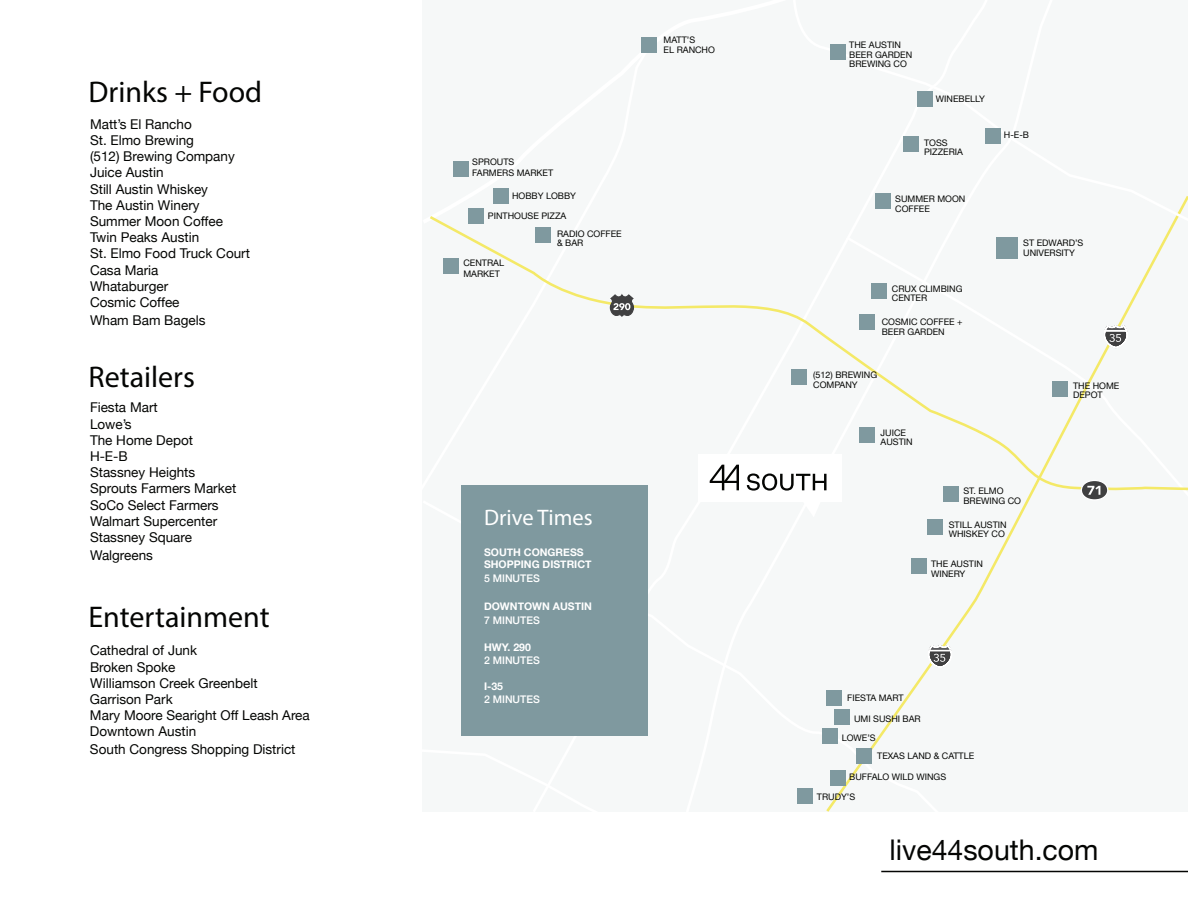
<style>
.page{position:relative;width:1188px;height:918px;background:#fff}
.page>*{position:absolute;margin:0;border:0;box-sizing:border-box;transform-origin:0 0}
.t1{font:30px "Myriad Pro";color:#040503}
.t2{font:28.5px "Helvetica Neue";color:#040503}
.t3{font:22.5px "Myriad Pro";color:#fff}
.t4{font:13.5px/16.2px "Helvetica Neue";color:#040503}
.t5{font:700 10.5px/12px "Helvetica Neue";color:#fff}
.t6{font:500 10.5px "Helvetica Neue";color:#fff}
.t7{font:9px/9.4px "Helvetica Neue";color:#040503}
</style>
<div class="page">
<hr style="left:881px;top:871px;width:307px;height:1px;background:#040503">
<div style="left:825px;top:493px;width:208px;height:319px;background:#f6f8f8"></div>
<div style="left:430px;top:214px;width:758px;height:279px;background:#f6f8f8"></div>
<svg style="left:1103px;top:323px;width:26px;height:26px"></svg>
<svg style="left:927px;top:643px;width:26px;height:26px"></svg>
<svg style="left:610px;top:294px;width:24px;height:23px"></svg>
<svg style="left:1081px;top:480px;width:27px;height:20px"></svg>
<div style="left:1081px;top:480px;width:27px;height:21px;border:1px solid #fff;border-radius:50%"></div>
<svg style="left:1087px;top:486px;width:13px;height:9px"></svg>
<div style="left:698px;top:455px;width:144px;height:47px;background:#fff"></div>
<svg style="left:747px;top:473px;width:80px;height:18px"></svg>
<svg style="left:710px;top:465px;width:29px;height:25px"></svg>
<div style="left:453px;top:162px;width:16px;height:15px;background:#7f999f"></div>
<div style="left:493px;top:189px;width:16px;height:15px;background:#7f999f"></div>
<div style="left:469px;top:208px;width:15px;height:16px;background:#7f999f"></div>
<div style="left:443px;top:258px;width:15px;height:16px;background:#7f999f"></div>
<div style="left:535px;top:228px;width:15px;height:15px;background:#7f999f"></div>
<div style="left:791px;top:370px;width:15px;height:15px;background:#7f999f"></div>
<div style="left:875px;top:193px;width:16px;height:15px;background:#7f999f"></div>
<div style="left:903px;top:136px;width:16px;height:16px;background:#7f999f"></div>
<div style="left:917px;top:91px;width:16px;height:15px;background:#7f999f"></div>
<div style="left:871px;top:284px;width:16px;height:15px;background:#7f999f"></div>
<div style="left:860px;top:314px;width:15px;height:16px;background:#7f999f"></div>
<div style="left:996px;top:237px;width:21px;height:21px;background:#7f999f"></div>
<div style="left:1052px;top:381px;width:15px;height:15px;background:#7f999f"></div>
<div style="left:860px;top:428px;width:15px;height:15px;background:#7f999f"></div>
<div style="left:943px;top:486px;width:16px;height:15px;background:#7f999f"></div>
<div style="left:928px;top:519px;width:15px;height:15px;background:#7f999f"></div>
<div style="left:911px;top:558px;width:15px;height:16px;background:#7f999f"></div>
<div style="left:826px;top:690px;width:16px;height:16px;background:#7f999f"></div>
<div style="left:834px;top:710px;width:15px;height:15px;background:#7f999f"></div>
<div style="left:823px;top:729px;width:15px;height:15px;background:#7f999f"></div>
<div style="left:856px;top:748px;width:16px;height:16px;background:#7f999f"></div>
<div style="left:830px;top:770px;width:16px;height:15px;background:#7f999f"></div>
<div style="left:797px;top:788px;width:16px;height:15px;background:#7f999f"></div>
<div style="left:461px;top:485px;width:187px;height:251px;background:#7f999f"></div>
<div style="left:642px;top:37px;width:15px;height:15px;background:#7f999f"></div>
<div style="left:830px;top:45px;width:16px;height:15px;background:#7f999f"></div>
<div style="left:985px;top:129px;width:15px;height:15px;background:#7f999f"></div>
<h1 class="t1" style="left:88px;top:74px;width:175px">Drinks + Food</h1>
<p class="t4" style="left:90px;top:117px;width:162px">Matt’s El Rancho<br>St. Elmo Brewing<br>(512) Brewing Company<br>Juice Austin<br>Still Austin Whiskey<br>The Austin Winery<br>Summer Moon Coffee<br>Twin Peaks Austin<br>St. Elmo Food Truck Court<br>Casa Maria<br>Whataburger<br>Cosmic Coffee</p>
<p class="t4" style="left:90px;top:313px;width:117px">Wham Bam Bagels</p>
<h1 class="t1" style="left:88px;top:359px;width:108px">Retailers</h1>
<p class="t4" style="left:90px;top:400px;width:148px">Fiesta Mart<br>Lowe’s<br>The Home Depot<br>H-E-B<br>Stassney Heights<br>Sprouts Farmers Market<br>SoCo Select Farmers<br>Walmart Supercenter<br>Stassney Square</p>
<p class="t4" style="left:90px;top:548px;width:65px">Walgreens</p>
<h1 class="t1" style="left:88px;top:599px;width:183px">Entertainment</h1>
<p class="t4" style="left:90px;top:643px;width:221px">Cathedral of Junk<br>Broken Spoke<br>Williamson Creek Greenbelt<br>Garrison Park<br>Mary Moore Searight Off Leash Area<br>Downtown Austin</p>
<p class="t4" style="left:90px;top:742px;width:207px">South Congress Shopping District</p>
<p class="t7" style="left:472px;top:157px;width:83px;line-height:10.5px">SPROUTS<br>FARMERS MARKET</p>
<p class="t7" style="left:488px;top:187px;width:90px;line-height:19.5px;text-indent:24px">HOBBY LOBBY<br>PINTHOUSE PIZZA</p>
<p class="t7" style="left:463px;top:258px;width:42px;line-height:10.5px">CENTRAL<br>MARKET</p>
<p class="t7" style="left:557px;top:230px;width:66px;line-height:9px">RADIO COFFEE &amp; BAR</p>
<h3 class="t3" style="left:484px;top:504px;width:110px">Drive Times</h3>
<p class="t5" style="left:484px;top:547px;width:109px">SOUTH CONGRESS<br>SHOPPING DISTRICT</p>
<p class="t6" style="left:484px;top:569px;width:57px">5 MINUTES</p>
<p class="t5" style="left:484px;top:601px;width:109px">DOWNTOWN AUSTIN</p>
<p class="t6" style="left:484px;top:611px;width:57px">7 MINUTES</p>
<p class="t5" style="left:484px;top:641px;width:48px">HWY. 290</p>
<p class="t6" style="left:484px;top:652px;width:57px">2 MINUTES</p>
<p class="t5" style="left:484px;top:680px;width:21px">I-35</p>
<p class="t6" style="left:484px;top:691px;width:57px">2 MINUTES</p>
<p class="t7" style="left:664px;top:36px;width:53px">MATT’S<br>EL RANCHO</p>
<p class="t7" style="left:849px;top:41px;width:64px">THE AUSTIN<br>BEER GARDEN<br>BREWING CO</p>
<p class="t7" style="left:936px;top:95px;width:51px">WINEBELLY</p>
<p class="t7" style="left:924px;top:138px;width:40px">TOSS<br>PIZZERIA</p>
<p class="t7" style="left:895px;top:195px;width:72px">SUMMER MOON<br>COFFEE</p>
<p class="t7" style="left:892px;top:284px;width:72px">CRUX CLIMBING<br>CENTER</p>
<p class="t7" style="left:882px;top:318px;width:82px">COSMIC COFFEE +<br>BEER GARDEN</p>
<p class="t7" style="left:813px;top:370px;width:65px;line-height:10.5px">(512) BREWING<br>COMPANY</p>
<p class="t7" style="left:881px;top:428px;width:34px">JUICE<br>AUSTIN</p>
<p class="t7" style="left:1004px;top:131px;width:27px">H-E-B</p>
<p class="t7" style="left:1023px;top:239px;width:62px">ST EDWARD’S<br>UNIVERSITY</p>
<p class="t7" style="left:1073px;top:381px;width:48px">THE HOME<br>DEPOT</p>
<p class="t7" style="left:963px;top:487px;width:59px">ST. ELMO<br>BREWING CO</p>
<p class="t7" style="left:949px;top:520px;width:59px">STILL AUSTIN<br>WHISKEY CO</p>
<p class="t7" style="left:931px;top:560px;width:53px">THE AUSTIN<br>WINERY</p>
<p class="t7" style="left:847px;top:694px;width:58px">FIESTA MART</p>
<p class="t7" style="left:842px;top:709px;width:81px;line-height:19.5px;text-indent:12px">UMI SUSHI BAR<br>LOWE’S</p>
<p class="t7" style="left:877px;top:752px;width:99px">TEXAS LAND &amp; CATTLE</p>
<p class="t7" style="left:849px;top:773px;width:99px">BUFFALO WILD WINGS</p>
<p class="t7" style="left:817px;top:793px;width:40px">TRUDY’S</p>
<h2 class="t2" style="left:890px;top:830px;width:211px">live44south.com</h2>
</div>
